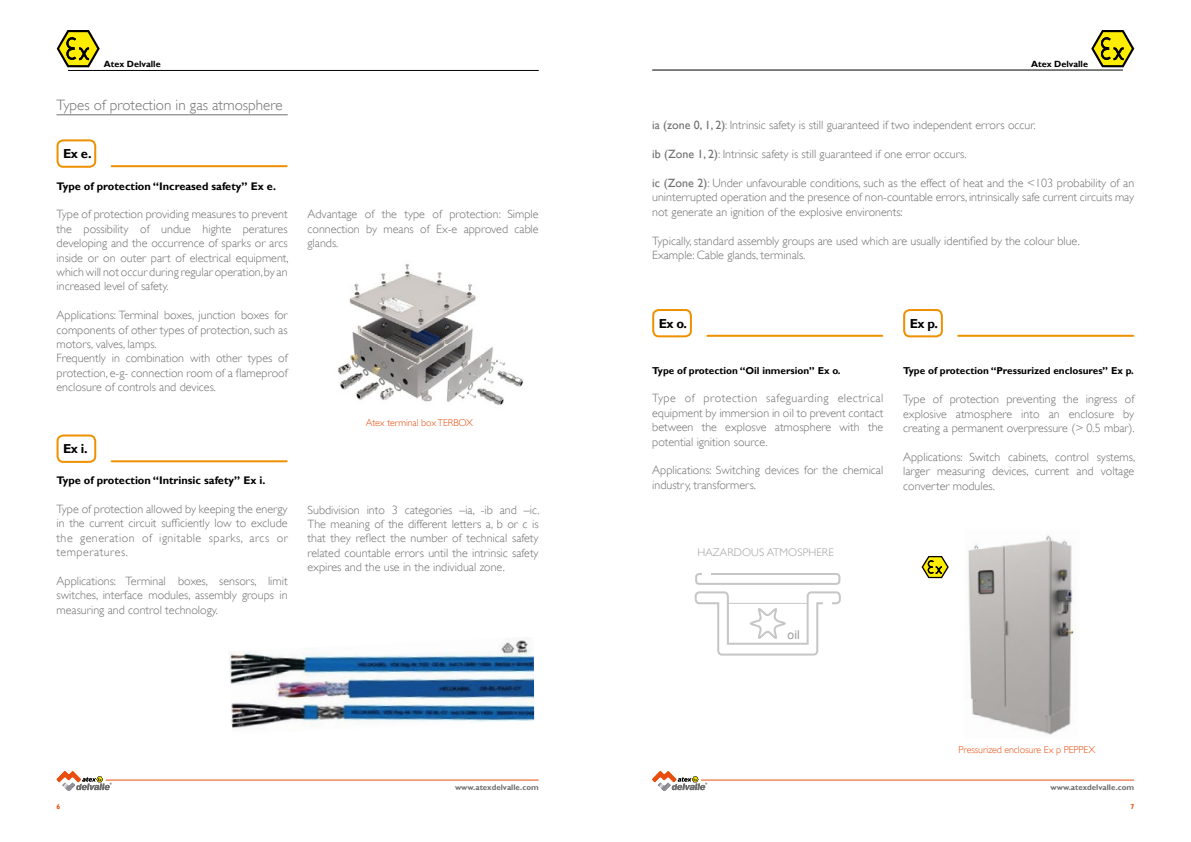
<style>
.page{position:relative;width:1191px;height:842px;background:#fff}
.page>*{position:absolute;margin:0;border:0;box-sizing:border-box;transform-origin:0 0}
.t1{font:300 15px "Gill Sans";color:#706f6f}
.t2{font:700 13px "Gill Sans";letter-spacing:-.03em;color:#000}
.t3{font:300 12px/14.4px "Gill Sans";color:#706f6f;text-align:justify}
.t4{font:300 12px/14.4px "Gill Sans";color:#706f6f;text-align:justify}
.t5{font:12px "Arial";color:#9d9d9c}
.t6{font:700 11px "Gill Sans";color:#000}
.t7{font:300 11px "Gill Sans";letter-spacing:.01em;color:#9d9d9c}
.t8{font:700 10px "Gill Sans";color:#000}
.t9{font:300 10px "Gill Sans";letter-spacing:-.01em;color:#e94e0f}
.t10{font:700 9px "Gill Sans";color:#000}
.t11{font:700 8px "Gill Sans";color:#706f6f}
.t12{font:700 7px "Gill Sans";color:#e94e0f}
.s1{font-weight:400}
</style>
<div class="page">
<hr style="left:106px;top:780px;width:432px;height:1px;background:#e94e0f">
<hr style="left:701px;top:780px;width:433px;height:1px;background:#e94e0f">
<hr style="left:68px;top:70px;width:471px;height:1px;background:#000">
<hr style="left:652px;top:70px;width:471px;height:1px;background:#000">
<svg style="left:57px;top:30px;width:43px;height:37px"></svg>
<svg style="left:1091px;top:30px;width:43px;height:37px"></svg>
<img style="left:229px;top:640px;width:305px;height:88px">
<svg style="left:56px;top:771px;width:56px;height:20px"></svg>
<hr style="left:57px;top:115px;width:231px;height:1px;background:#706f6f">
<img style="left:337px;top:264px;width:187px;height:142px">
<div style="left:57px;top:139px;width:39px;height:29px;border:2px solid #ee9100;border-radius:6px"></div>
<div style="left:57px;top:434px;width:39px;height:29px;border:2px solid #ee9100;border-radius:6px"></div>
<hr style="left:112px;top:165px;width:175px;height:2px;background:#ee9100">
<hr style="left:112px;top:460px;width:175px;height:2px;background:#ee9100">
<svg style="left:652px;top:771px;width:55px;height:20px"></svg>
<img style="left:968px;top:535px;width:106px;height:200px">
<svg style="left:921px;top:556px;width:27px;height:22px"></svg>
<div style="left:695px;top:573px;width:145px;height:12px;border:2px solid #c6c6c6;border-radius:3px"></div>
<div style="left:702px;top:569px;width:9px;height:10px;background:#fff"></div>
<svg style="left:694px;top:591px;width:147px;height:65px"></svg>
<hr style="left:727px;top:603px;width:80px;height:1px;background:#c6c6c6">
<div style="left:652px;top:309px;width:40px;height:28px;border:2px solid #ee9100;border-radius:6px"></div>
<div style="left:903px;top:309px;width:40px;height:28px;border:2px solid #ee9100;border-radius:6px"></div>
<hr style="left:707px;top:335px;width:175px;height:2px;background:#ee9100">
<hr style="left:958px;top:335px;width:175px;height:2px;background:#ee9100">
<p class="t10" style="left:104px;top:59px;width:58px">Atex Delvalle</p>
<p class="t10" style="left:1031px;top:58px;width:58px">Atex Delvalle</p>
<p class="t1" style="left:57px;top:96px;width:227px">Types of protection in gas atmosphere</p>
<p class="t2" style="left:63px;top:146px;width:30px">Ex e.</p>
<p class="t6" style="left:57px;top:179px;width:221px">Type of protection “Increased safety” Ex e.</p>
<p class="t3" style="left:57px;top:207px;width:233px">Type of protection providing measures to prevent the possibility of undue highte peratures developing and the occurrence of sparks or arcs inside or on outer part of electrical equipment, which will not occur during regular operation, by an increased level of safety.</p>
<p class="t3" style="left:57px;top:308px;width:233px;text-align:left">Applications: Terminal boxes, junction boxes for components of other types of protection, such as motors, valves, lamps.<br>Frequently in combination with other types of protection, e-g- connection room of a flameproof enclosure of controls and devices.</p>
<p class="t2" style="left:63px;top:441px;width:26px">Ex i.</p>
<p class="t6" style="left:57px;top:474px;width:210px">Type of protection “Intrinsic safety” Ex i.</p>
<p class="t4" style="left:57px;top:502px;width:233px">Type of protection allowed by keeping the energy in the current circuit sufficiently low to exclude the generation of ignitable sparks, arcs or temperatures.</p>
<p class="t4" style="left:57px;top:574px;width:233px">Applications: Terminal boxes, sensors, limit switches, interface modules, assembly groups in measuring and control technology.</p>
<p class="t3" style="left:307px;top:207px;width:233px">Advantage of the type of protection: Simple connection by means of Ex-e approved cable glands.</p>
<p class="t9" style="left:366px;top:417px;width:109px">Atex terminal box TERBOX</p>
<p class="t4" style="left:307px;top:502px;width:233px">Subdivision into 3 categories –ia, -ib and –ic.<br>The meaning of the different letters a, b or c is that they reflect the number of technical safety related countable errors until the intrinsic safety expires and the use in the individual zone.</p>
<p class="t4" style="left:652px;top:118px;width:385px"><span class="s1">ia (zone 0, 1, 2)</span>: Intrinsic safety is still guaranteed if two independent errors occur.</p>
<p class="t4" style="left:652px;top:147px;width:316px"><span class="s1">ib (Zone 1, 2)</span>: Intrinsic safety is still guaranteed if one error occurs.</p>
<p class="t4" style="left:652px;top:176px;width:483px"><span class="s1">ic (Zone 2)</span>: Under unfavourable conditions, such as the effect of heat and the &lt;103 probability of an uninterrupted operation and the presence of non-countable errors, intrinsically safe current circuits may not generate an ignition of the explosive environents:</p>
<p class="t4" style="left:652px;top:233px;width:429px">Typically, standard assembly groups are used which are usually identified by the colour blue.<br>Example: Cable glands, terminals.</p>
<p class="t2" style="left:658px;top:316px;width:30px">Ex o.</p>
<p class="t2" style="left:909px;top:316px;width:30px">Ex p.</p>
<p class="t8" style="left:652px;top:364px;width:190px">Type of protection “Oil inmersion” Ex o.</p>
<p class="t3" style="left:652px;top:391px;width:233px">Type of protection safeguarding electrical equipment by immersion in oil to prevent contact between the explosve atmosphere with the potential ignition source.</p>
<p class="t3" style="left:652px;top:463px;width:233px">Applications: Switching devices for the chemical industry, transformers.</p>
<p class="t8" style="left:903px;top:365px;width:232px">Type of protection “Pressurized enclosures” Ex p.</p>
<p class="t3" style="left:903px;top:392px;width:233px">Type of protection preventing the ingress of explosive atmosphere into an enclosure by creating a permanent overpressure (&gt; 0.5 mbar).</p>
<p class="t3" style="left:903px;top:449px;width:233px">Applications: Switch cabinets, control systems, larger measuring devices, current and voltage converter modules.</p>
<p class="t7" style="left:697px;top:546px;width:138px">HazardouS Atmosph ere</p>
<p class="t5" style="left:787px;top:627px;width:13px">oil</p>
<p class="t9" style="left:958px;top:744px;width:138px">Pressurized enclosure Ex p PEPPEX</p>
<p class="t11" style="left:455px;top:783px;width:85px">www.atexdelvalle.com</p>
<p class="t11" style="left:1050px;top:783px;width:85px">www.atexdelvalle.com</p>
<p class="t12" style="left:57px;top:803px;width:5px">6</p>
<p class="t12" style="left:1130px;top:803px;width:5px">7</p>
</div>
